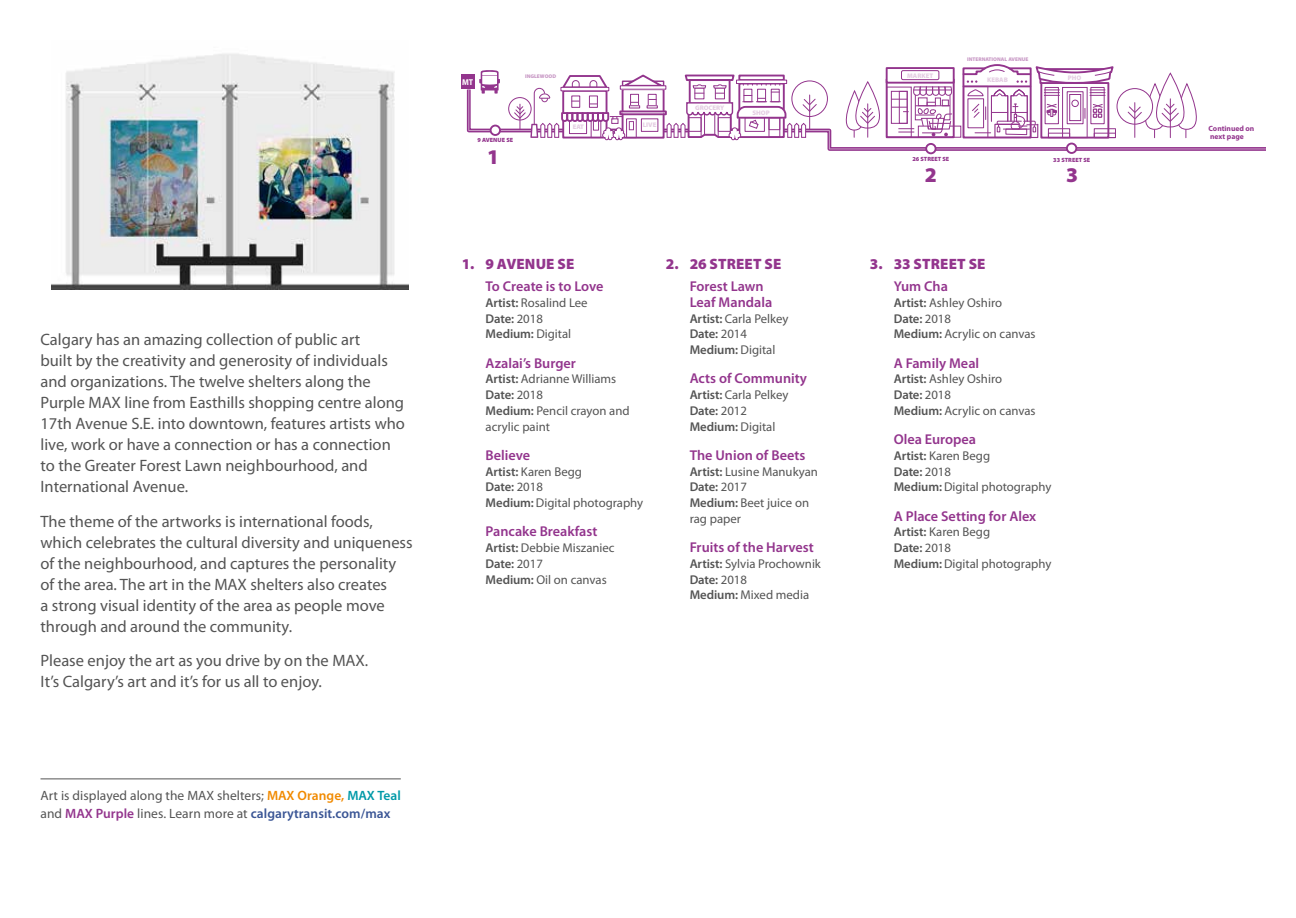
<style>
.page{position:relative;width:1296px;height:918px;background:#fff}
.page>*{position:absolute;margin:0;border:0;box-sizing:border-box;transform-origin:0 0}
.t1{font:900 21px "Myriad Pro";color:#93358d}
.t2{font:16.5px/21px "Myriad Pro";color:#545454}
.t3{font:900 15px "Myriad Pro";letter-spacing:.01em;color:#93358d}
.t4{font:600 14.25px/15.8px "Myriad Pro";color:#93358d}
.t5{font:13.5px/18px "Myriad Pro";letter-spacing:.005em;color:#545454}
.t6{font:12.75px/15.8px "Myriad Pro";color:#545454}
.t7{font:700 8.55px "Myriad Pro";color:#fff;scale:.94 1}
.t8{font:700 7.65px/7.6px "Myriad Pro";color:#93358d}
.t9{font:900 6.6px "Myriad Pro";color:#e4cde2}
.t10{font:900 6.15px "Myriad Pro";color:#93358d}
.t11{font:900 5.25px "Myriad Pro";color:#c99ac6}
.s1{font-weight:600;color:#f18a00}
.s2{font-weight:600;color:#0099a8}
.s3{font-weight:600;color:#93358d}
.s4{font-weight:600;color:#3a5595}
.s5{font-weight:600}
</style>
<div class="page">
<svg style="left:468px;top:89px;width:798px;height:66px"></svg>
<div style="left:461px;top:74px;width:14px;height:15px;background:#93358d"></div>
<svg style="left:479px;top:70px;width:21px;height:24px"></svg>
<svg style="left:509px;top:98px;width:22px;height:22px"></svg>
<div style="left:508px;top:97px;width:24px;height:23px;border:1px solid #93358d;border-radius:50%"></div>
<div style="left:792px;top:81px;width:35px;height:36px;background:#fff;border-radius:50%"></div>
<div style="left:791px;top:80px;width:37px;height:37px;border:1px solid #93358d;border-radius:50%"></div>
<svg style="left:513px;top:74px;width:305px;height:67px"></svg>
<div style="left:1117px;top:89px;width:36px;height:35px;background:#fff;border-radius:50%"></div>
<div style="left:1117px;top:88px;width:36px;height:37px;border:1px solid #93358d;border-radius:50%"></div>
<svg style="left:1127px;top:73px;width:81px;height:65px"></svg>
<div style="left:926px;top:144px;width:10px;height:9px;background:#fff;border-radius:50%"></div>
<div style="left:925px;top:143px;width:12px;height:11px;border:2px solid #93358d;border-radius:50%"></div>
<div style="left:491px;top:126px;width:9px;height:9px;background:#fff;border-radius:50%"></div>
<div style="left:490px;top:125px;width:11px;height:11px;border:2px solid #93358d;border-radius:50%"></div>
<div style="left:1067px;top:144px;width:9px;height:9px;background:#fff;border-radius:50%"></div>
<div style="left:1066px;top:143px;width:11px;height:11px;border:2px solid #93358d;border-radius:50%"></div>
<div style="left:1094px;top:128px;width:22px;height:10px;border:1px solid #93358d"></div>
<div style="left:1094px;top:133px;width:22px;height:5px;border:1px solid #93358d"></div>
<svg style="left:836px;top:64px;width:279px;height:75px"></svg>
<hr style="left:40px;top:779px;width:361px;height:1px;background:#545454">
<img style="left:51px;top:53px;width:357px;height:236px">
<p class="t2" style="left:40px;top:329px;width:366px">Calgary has an amazing collection of public art<br>built by the creativity and generosity of individuals and organizations. The twelve shelters along the Purple MAX line from Easthills shopping centre along 17th Avenue S.E. into downtown, features artists who live, work or have a connection or has a connection to the Greater Forest Lawn neighbourhood, and International Avenue.</p>
<p class="t2" style="left:40px;top:510px;width:374px">The theme of the artworks is international foods, which celebrates the cultural diversity and uniqueness of the neighbourhood, and captures the personality of the area. The art in the MAX shelters also creates<br>a strong visual identity of the area as people move through and around the community.</p>
<p class="t2" style="left:40px;top:650px;width:329px">Please enjoy the art as you drive by on the MAX.<br>It’s Calgary’s art and it’s for us all to enjoy.</p>
<p class="t5" style="left:40px;top:786px;width:362px">Art is displayed along the MAX shelters; <span class="s1">MAX Orange,</span> <span class="s2">MAX Teal </span>and <span class="s3">MAX Purple</span> lines. Learn more at <span class="s4">calgarytransit.com/max</span></p>
<p class="t7" style="left:462px;top:77px;width:13px">MT</p>
<p class="t11" style="left:525px;top:73px;width:33px">INGLEWOOD</p>
<p class="t10" style="left:477px;top:136px;width:37px">9 AVENUE SE</p>
<p class="t1" style="left:487px;top:142px;width:14px">1</p>
<p class="t9" style="left:573px;top:122px;width:13px">EAT</p>
<p class="t9" style="left:643px;top:121px;width:15px">LIVE</p>
<p class="t9" style="left:695px;top:104px;width:31px">GROCERY</p>
<p class="t9" style="left:753px;top:108px;width:19px">SHOP</p>
<p class="t3" style="left:462px;top:254px;width:114px">1. 9 AVENUE SE</p>
<p class="t4" style="left:486px;top:278px;width:120px">To Create is to Love</p>
<p class="t6" style="left:486px;top:295px;width:104px"><span class="s5">Artist:</span> Rosalind Lee<br><span class="s5">Date:</span> 2018<br><span class="s5">Medium:</span> Digital</p>
<p class="t4" style="left:486px;top:355px;width:92px">Azalai’s Burger</p>
<p class="t6" style="left:486px;top:371px;width:146px"><span class="s5">Artist:</span> Adrianne Williams<br><span class="s5">Date:</span> 2018<br><span class="s5">Medium:</span> Pencil crayon and acrylic paint</p>
<p class="t4" style="left:486px;top:447px;width:46px">Believe</p>
<p class="t6" style="left:486px;top:463px;width:159px"><span class="s5">Artist:</span> Karen Begg<br><span class="s5">Date:</span> 2018<br><span class="s5">Medium:</span> Digital photography</p>
<p class="t4" style="left:486px;top:523px;width:113px">Pancake Breakfast</p>
<p class="t6" style="left:486px;top:540px;width:131px"><span class="s5">Artist:</span> Debbie Miszaniec<br><span class="s5">Date:</span> 2017<br><span class="s5">Medium:</span> Oil on canvas</p>
<p class="t3" style="left:666px;top:254px;width:117px">2. 26 STREET SE</p>
<p class="t4" style="left:690px;top:278px;width:84px">Forest Lawn<br>Leaf Mandala</p>
<p class="t6" style="left:690px;top:310px;width:100px"><span class="s5">Artist:</span> Carla Pelkey<br><span class="s5">Date:</span> 2014<br><span class="s5">Medium:</span> Digital</p>
<p class="t4" style="left:690px;top:370px;width:119px">Acts of Community</p>
<p class="t6" style="left:690px;top:387px;width:100px"><span class="s5">Artist:</span> Carla Pelkey<br><span class="s5">Date:</span> 2012<br><span class="s5">Medium:</span> Digital</p>
<p class="t4" style="left:690px;top:447px;width:117px">The Union of Beets</p>
<p class="t6" style="left:690px;top:463px;width:130px"><span class="s5">Artist:</span> Lusine Manukyan<br><span class="s5">Date:</span> 2017<br><span class="s5">Medium:</span> Beet juice on rag paper</p>
<p class="t4" style="left:690px;top:539px;width:126px">Fruits of the Harvest</p>
<p class="t6" style="left:690px;top:556px;width:133px"><span class="s5">Artist:</span> Sylvia Prochownik<br><span class="s5">Date:</span> 2018<br><span class="s5">Medium:</span> Mixed media</p>
<p class="t9" style="left:907px;top:71px;width:28px">MARKET</p>
<p class="t11" style="left:967px;top:56px;width:63px">INTERNATIONAL AVENUE</p>
<p class="t9" style="left:987px;top:75px;width:22px">KEBAB</p>
<p class="t9" style="left:1068px;top:73px;width:15px">PHO</p>
<p class="t10" style="left:912px;top:154px;width:38px">26 STREET SE</p>
<p class="t10" style="left:1053px;top:156px;width:38px">33 STREET SE</p>
<p class="t1" style="left:925px;top:161px;width:14px">2</p>
<p class="t1" style="left:1066px;top:161px;width:14px">3</p>
<p class="t3" style="left:870px;top:254px;width:117px">3. 33 STREET SE</p>
<p class="t4" style="left:894px;top:278px;width:56px">Yum Cha</p>
<p class="t6" style="left:894px;top:295px;width:143px"><span class="s5">Artist:</span> Ashley Oshiro<br><span class="s5">Date:</span> 2018<br><span class="s5">Medium:</span> Acrylic on canvas</p>
<p class="t4" style="left:894px;top:355px;width:87px">A Family Meal</p>
<p class="t6" style="left:894px;top:371px;width:143px"><span class="s5">Artist:</span> Ashley Oshiro<br><span class="s5">Date:</span> 2018<br><span class="s5">Medium:</span> Acrylic on canvas</p>
<p class="t4" style="left:894px;top:431px;width:84px">Olea Europea</p>
<p class="t6" style="left:894px;top:448px;width:159px"><span class="s5">Artist:</span> Karen Begg<br><span class="s5">Date:</span> 2018<br><span class="s5">Medium:</span> Digital photography</p>
<p class="t4" style="left:894px;top:508px;width:144px">A Place Setting for Alex</p>
<p class="t6" style="left:894px;top:524px;width:159px"><span class="s5">Artist:</span> Karen Begg<br><span class="s5">Date:</span> 2018<br><span class="s5">Medium:</span> Digital photography</p>
<p class="t8" style="left:1209px;top:124px;width:47px">Continued on next page</p>
</div>
